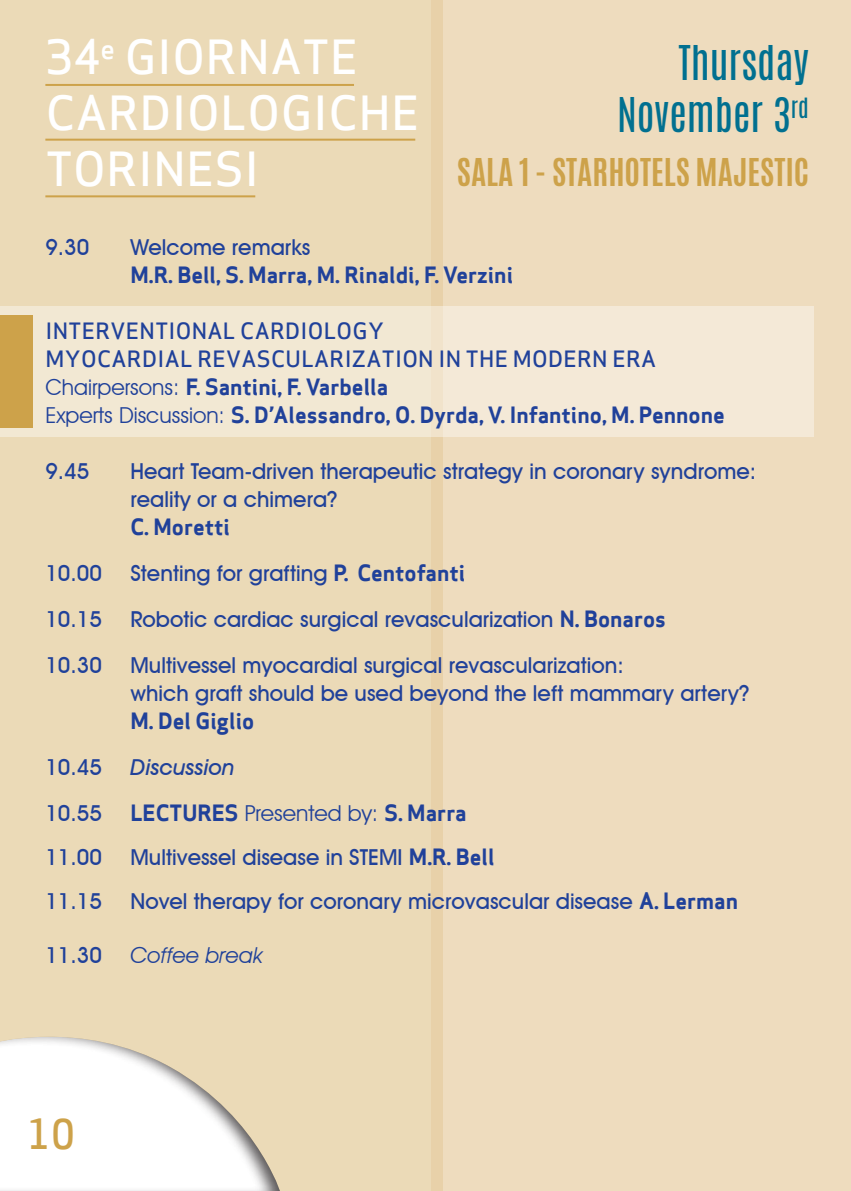
<style>
.page{position:relative;width:851px;height:1191px;background:#fff}
.page>*{position:absolute;margin:0;border:0;box-sizing:border-box;transform-origin:0 0}
.t1{font:500 46px/56px "Apex Sans";letter-spacing:.015em;color:#fff}
.t2{font:40px/52px "Antonio";color:#017090;text-align:right}
.t3{font:500 40px "Apex Sans";color:#cda24a}
.t4{font:700 32px "Antonio";color:#cda24a}
.t5{font:500 22px/28px "Avant Garde IT Cby BT";color:#20419a}
.t6{font:22px/28px "Apex Sans Bold T";color:#20419a}
.t7{font:500 22px/28px "Apex Sans";letter-spacing:.015em;color:#20419a}
.t8{font:italic 22px "Avant Garde IT Cby BT";color:#20419a}
.t9{font:italic 500 22px "Avant Garde IT Cby BT";color:#20419a}
.s1{font-family:"Avant Garde IT Cby BT"}
.s2{font-family:"Apex Sans Bold T";font-weight:400}
</style>
<div class="page">
<div style="left:0;top:0;width:442px;height:1191px;background:#ebdab7"></div>
<div style="left:431px;top:0;width:419px;height:1191px;background:#eedcbe"></div>
<hr style="left:850px;top:0;width:1px;height:1191px;background:#e7cea3">
<div style="left:0;top:1033px;width:285px;height:158px;background:#231f20;opacity:.75"></div>
<hr style="left:45px;top:195px;width:210px;height:2px;background:#cda24a">
<hr style="left:45px;top:139px;width:370px;height:2px;background:#cda24a">
<hr style="left:45px;top:84px;width:309px;height:2px;background:#cda24a">
<div style="left:0;top:306px;width:814px;height:131px;background:#f2e8d3"></div>
<div style="left:0;top:315px;width:32px;height:112px;background:#cda24a"></div>
<h1 class="t1" style="left:45px;top:23px;width:375px">34<sup>E</sup> GIORNATE<br>CARDIOLOGICHE<br>TORINESI</h1>
<h2 class="t2" style="left:617px;top:37px;width:193px">Thursday<br>November 3<sup>rd</sup></h2>
<h3 class="t4" style="left:457px;top:148px;width:350px">SALA 1 - STARHOTELS MAJESTIC</h3>
<p class="t5" style="left:45px;top:233px;width:46px">9.30</p>
<p class="t5" style="left:130px;top:233px;width:181px">Welcome remarks</p>
<p class="t6" style="left:130px;top:261px;width:384px">M.R. Bell, S. Marra, M. Rinaldi, F. Verzini</p>
<p class="t7" style="left:46px;top:314px;width:612px">I NTERVENTIONAL CARDIOLOGY<br>MYOCARDIAL REVASCULARIZATION IN THE MODERN ERA</p>
<p class="t6" style="left:45px;top:373px;width:680px"><span class="s1">Chairpersons:</span> F. Santini, F. Varbella<br><span class="s1">Experts Discussion:</span> S. D’Alessandro, O. Dyrda, V. I nfantino, M. Pennone</p>
<p class="t5" style="left:45px;top:457px;width:46px">9.45</p>
<p class="t5" style="left:130px;top:457px;width:627px">Heart Team-driven therapeutic strategy in coronary syndrome: reality or a chimera?</p>
<p class="t6" style="left:130px;top:513px;width:101px">C. Moretti</p>
<p class="t5" style="left:45px;top:559px;width:58px">10.00</p>
<p class="t5" style="left:130px;top:559px;width:336px">Stenting for grafting <span class="s2">P. Centofanti</span></p>
<p class="t5" style="left:45px;top:605px;width:58px">10.15</p>
<p class="t5" style="left:130px;top:605px;width:537px">Robotic cardiac surgical revascularization <span class="s2">N. Bonaros</span></p>
<p class="t5" style="left:45px;top:651px;width:58px">10.30</p>
<p class="t5" style="left:130px;top:651px;width:620px">Multivessel myocardial surgical revascularization:<br>which graft should be used beyond the left mammary artery?</p>
<p class="t6" style="left:130px;top:707px;width:125px">M. Del Giglio</p>
<p class="t5" style="left:45px;top:753px;width:58px">10.45</p>
<p class="t9" style="left:130px;top:754px;width:105px">Discussion</p>
<p class="t5" style="left:45px;top:799px;width:58px">10.55</p>
<p class="t6" style="left:130px;top:799px;width:337px">LectureS <span class="s1">Presented by:</span> S. Marra</p>
<p class="t5" style="left:45px;top:843px;width:58px">11.00</p>
<p class="t5" style="left:130px;top:843px;width:365px">Multivessel disease in STEMI <span class="s2">M.R. Bell</span></p>
<p class="t5" style="left:45px;top:887px;width:58px">11.15</p>
<p class="t5" style="left:130px;top:887px;width:609px">Novel therapy for coronary microvascular disease <span class="s2">A. Lerman</span></p>
<p class="t5" style="left:45px;top:941px;width:58px">11.30</p>
<p class="t8" style="left:130px;top:942px;width:134px">Coffee break</p>
<h2 class="t3" style="left:27px;top:1099px;width:50px">10</h2>
</div>
